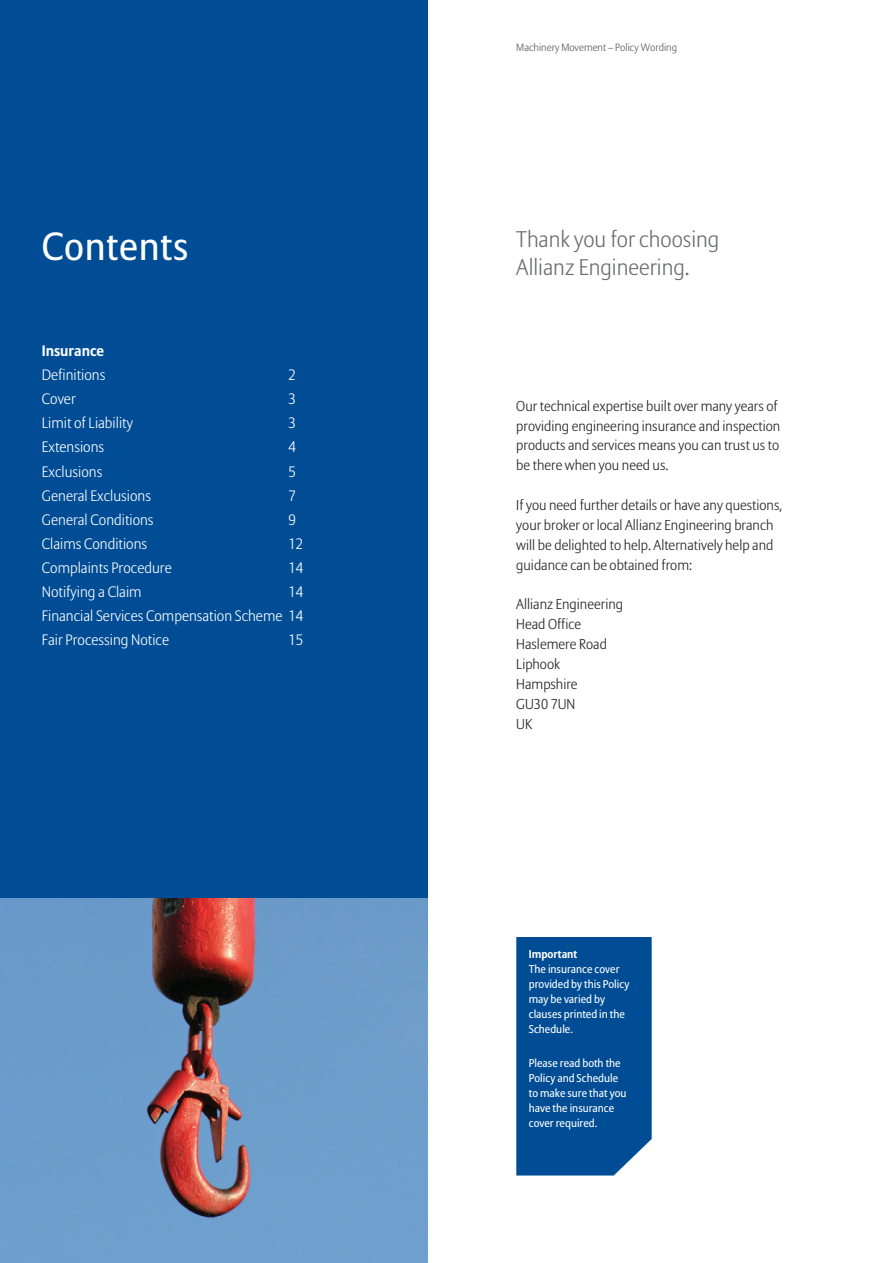
<style>
.page{position:relative;width:893px;height:1263px;background:#fff}
.page>*{position:absolute;margin:0;border:0;box-sizing:border-box;transform-origin:0 0}
.t1{font:39px "Allianz Sans";letter-spacing:.015em;color:#fff}
.t2{font:300 22.5px/28.5px "Allianz Sans";color:#6c6d70}
.t3{font:300 15px/24.2px "Allianz Sans";color:#fff;text-align:justify}
.t4{font:700 15px "Allianz Sans";color:#fff}
.t5{font:300 14.25px/20px "Allianz Sans";color:#231f20}
.t6{font:11.25px/14.9px "Allianz Sans";color:#fff}
.t7{font:700 11.25px "Allianz Sans";color:#fff}
.t8{font:300 10.5px "Allianz Sans";color:#57585a}
</style>
<div class="page">
<img style="left:0;top:897px;width:427px;height:366px">
<div style="left:0;top:0;width:427px;height:897px;background:#014d95"></div>
<svg style="left:516px;top:937px;width:136px;height:238px;background:#095398"></svg>
<h1 class="t1" style="left:42px;top:223px;width:148px">Contents</h1>
<p class="t4" style="left:42px;top:341px;width:64px">Insurance</p>
<p class="t3" style="left:42px;top:363px;width:65px">Definitions</p>
<p class="t3" style="left:288px;top:363px;width:9px">2</p>
<p class="t3" style="left:42px;top:388px;width:35px">Cover</p>
<p class="t3" style="left:288px;top:388px;width:9px">3</p>
<p class="t3" style="left:42px;top:412px;width:93px">Limit of Liability</p>
<p class="t3" style="left:288px;top:412px;width:9px">3</p>
<p class="t3" style="left:42px;top:436px;width:64px">Extensions</p>
<p class="t3" style="left:288px;top:436px;width:9px">4</p>
<p class="t3" style="left:42px;top:460px;width:62px">Exclusions</p>
<p class="t3" style="left:288px;top:460px;width:9px">5</p>
<p class="t3" style="left:42px;top:484px;width:111px">General Exclusions</p>
<p class="t3" style="left:288px;top:484px;width:9px">7</p>
<p class="t3" style="left:42px;top:508px;width:113px">General Conditions</p>
<p class="t3" style="left:288px;top:508px;width:9px">9</p>
<p class="t3" style="left:42px;top:532px;width:107px">Claims Conditions</p>
<p class="t3" style="left:288px;top:532px;width:16px">12</p>
<p class="t3" style="left:42px;top:556px;width:131px">Complaints Procedure</p>
<p class="t3" style="left:288px;top:556px;width:16px">14</p>
<p class="t3" style="left:42px;top:581px;width:101px">Notifying a Claim</p>
<p class="t3" style="left:42px;top:581px;width:263px;text-indent:247px">14<br>Financial Services Compensation Scheme 14<br>Fair Processing Notice</p>
<p class="t3" style="left:288px;top:629px;width:16px">15</p>
<p class="t8" style="left:516px;top:41px;width:162px">Machinery Movement – Policy Wording</p>
<h2 class="t2" style="left:516px;top:226px;width:205px">Thank you for choosing<br>Allianz Engineering.</h2>
<p class="t5" style="left:516px;top:396px;width:265px">Our technical expertise built over many years of providing engineering insurance and inspection products and services means you can trust us to be there when you need us.</p>
<p class="t5" style="left:516px;top:496px;width:267px">If you need further details or have any questions, your broker or local Allianz Engineering branch will be delighted to help. Alternatively help and guidance can be obtained from:</p>
<p class="t5" style="left:516px;top:595px;width:108px">Allianz Engineering<br>Head Office<br>Haslemere Road<br>Liphook<br>Hampshire<br>GU30 7UN<br>UK</p>
<p class="t7" style="left:529px;top:947px;width:50px">Important</p>
<p class="t6" style="left:529px;top:962px;width:102px">The insurance cover provided by this Policy may be varied by clauses printed in the<br>Schedule.</p>
<p class="t6" style="left:529px;top:1056px;width:99px">Please read both the<br>Policy and Schedule to make sure that you have the insurance cover required.</p>
</div>
